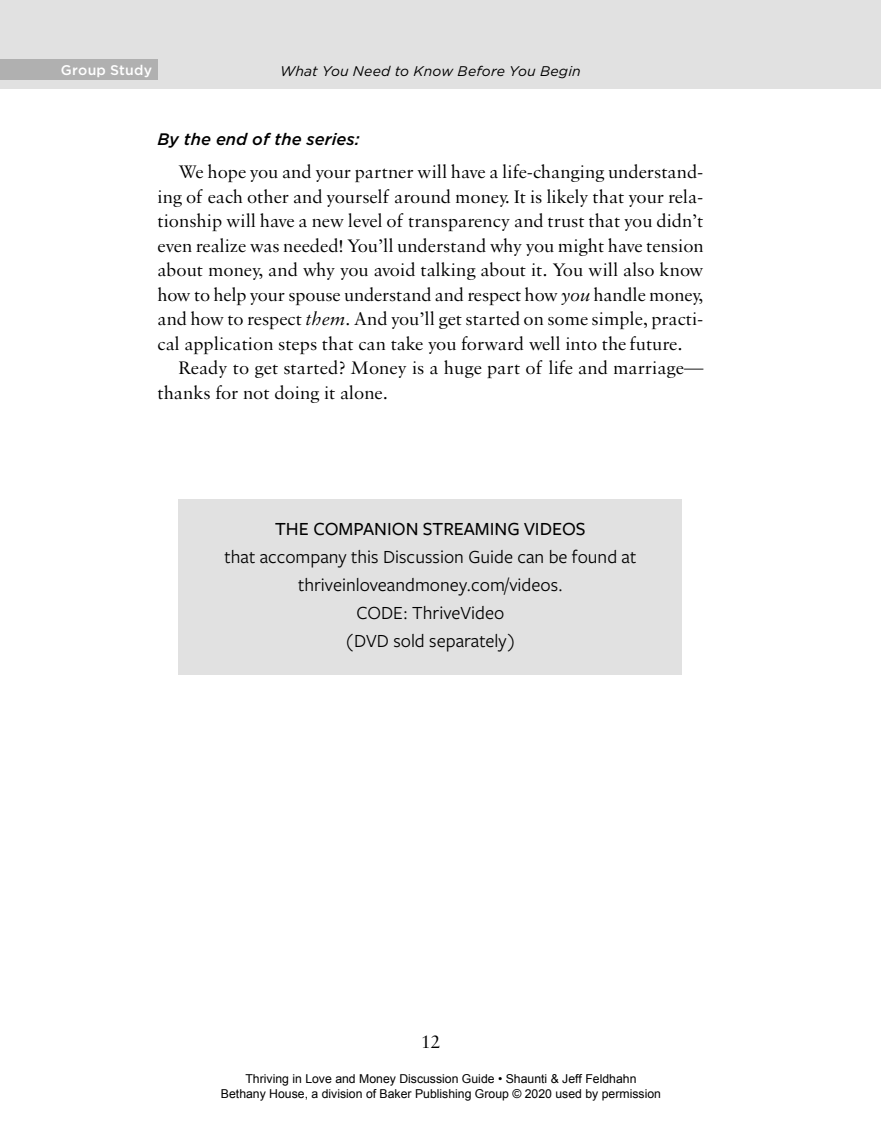
<style>
.page{position:relative;width:882px;height:1134px;background:#fff}
.page>*{position:absolute;margin:0;border:0;box-sizing:border-box;transform-origin:0 0}
.t1{font:19.25px/24.5px "Sabon MT Pro";color:#000;text-align:justify}
.t2{font:19.25px/28px "Freight Sans Pro";color:#000;text-align:center}
.t3{font:500 19.25px "Freight Sans Pro";color:#000}
.t4{font:italic 500 16.62px "Gotham";color:#000}
.t5{font:italic 14px "Gotham";letter-spacing:.015em;color:#000}
.t6{font:500 14px "Gotham";letter-spacing:.015em;color:#fff}
.t7{font:12.25px/14.7px "Arial";color:#000;text-align:center}
.s1{font-style:italic}
</style>
<div class="page">
<div style="left:0;top:0;width:881px;height:88px;background:#e1e1e1"></div>
<div style="left:0;top:60px;width:157px;height:20px;background:#b0b0b0"></div>
<div style="left:178px;top:499px;width:504px;height:63px;background:#e1e1e1"></div>
<div style="left:178px;top:527px;width:504px;height:119px;background:#e1e1e1"></div>
<div style="left:178px;top:611px;width:504px;height:63px;background:#e1e1e1"></div>
<p class="t6" style="left:61px;top:62px;width:93px">Group Study</p>
<p class="t5" style="left:280px;top:63px;width:302px">What You Need to Know Before You Begin</p>
<p class="t4" style="left:158px;top:130px;width:204px">By the end of the series:</p>
<p class="t1" style="left:157px;top:159px;width:548px;text-indent:21px">We hope you and your partner will have a life-changing understand&shy;ing of each other and yourself around money. It is likely that your rela&shy;tionship will have a new level of transparency and trust that you didn’t even realize was needed! You’ll understand why you might have tension about money, and why you avoid talking about it. You will also know how to help your spouse understand and respect how <span class="s1">you</span> handle money, and how to respect <span class="s1">them.</span> And you’ll get started on some simple, practi&shy;cal application steps that can take you forward well into the future.</p>
<p class="t1" style="left:158px;top:355px;width:547px;text-indent:21px">Ready to get started? Money is a huge part of life and marriage— thanks for not doing it alone.</p>
<p class="t3" style="left:275px;top:516px;width:312px">THE COMPANION STREAMING VIDEOS</p>
<p class="t2" style="left:225px;top:542px;width:413px">that accompany this Discussion Guide can be found at thriveinloveandmoney.com/videos.<br>CODE: ThriveVideo<br>(DVD sold separately)</p>
<p class="t1" style="left:421px;top:1029px;width:20px">12</p>
<p class="t7" style="left:221px;top:1072px;width:442px">Thriving in Love and Money Discussion Guide • Shaunti &amp; Jeff Feldhahn<br>Bethany House, a division of Baker Publishing Group © 2020 used by permission</p>
</div>
